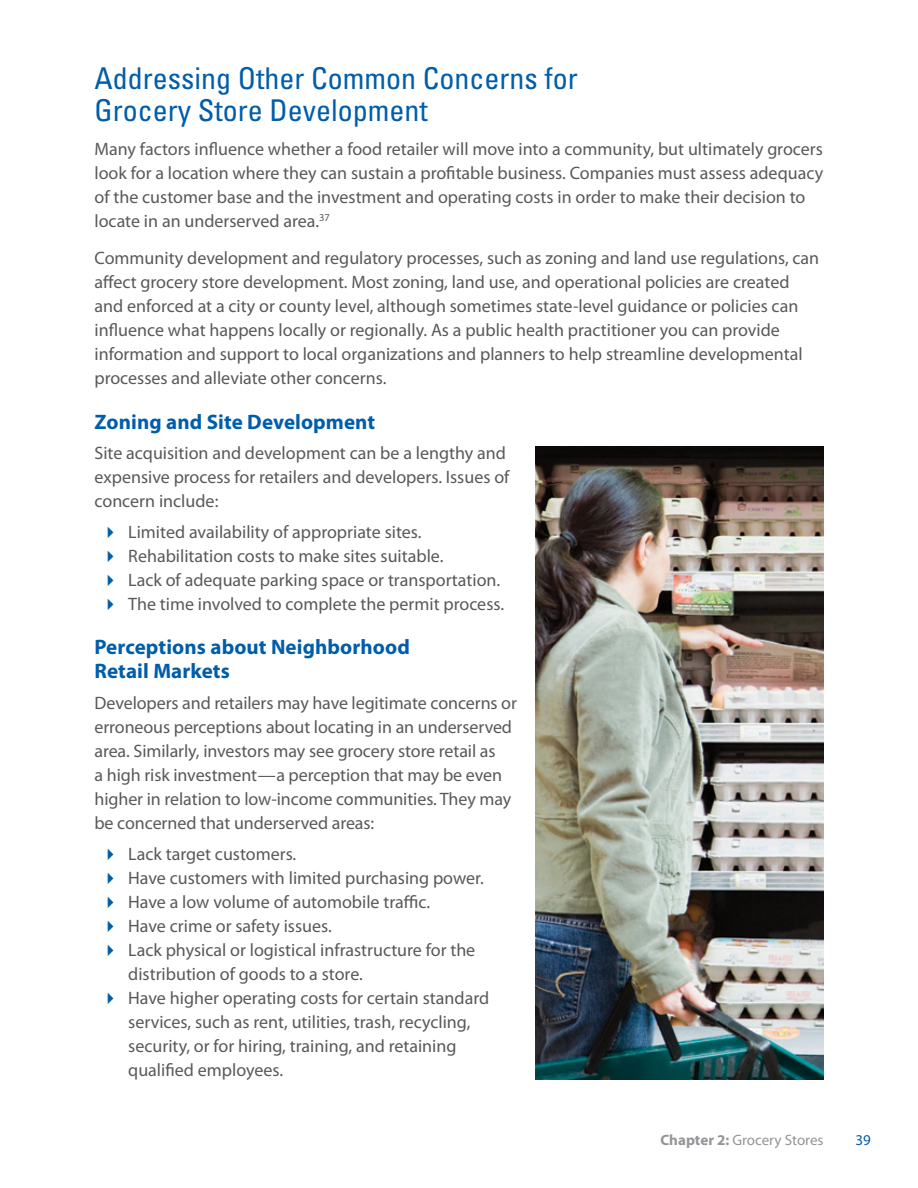
<style>
.page{position:relative;width:918px;height:1188px;background:#fff}
.page>*{position:absolute;margin:0;border:0;box-sizing:border-box;transform-origin:0 0}
.t1{font:condensed 30px/31.5px "Univers LT Std";color:#005daa}
.t2{font:700 21px/24px "Myriad Pro";letter-spacing:.005em;color:#005daa}
.t3{font:18px/24px "Myriad Pro";color:#58595b}
.t4{font:15px "Myriad Pro";color:#939598}
.t5{font:15px "Myriad Pro";color:#005daa}
.s1{font-weight:700}
</style>
<div class="page">
<img style="left:536px;top:446px;width:288px;height:634px">
<h3 class="t1" style="left:94px;top:62px;width:485px">Addressing Other Common Concerns for<br>Grocery Store Development</h3>
<p class="t3" style="left:94px;top:137px;width:730px">Many factors influence whether a food retailer will move into a community, but ultimately grocers look for a location where they can sustain a profitable business. Companies must assess adequacy of the customer base and the investment and operating costs in order to make their decision to locate in an underserved area.<sup>37</sup></p>
<p class="t3" style="left:95px;top:246px;width:726px">Community development and regulatory processes, such as zoning and land use regulations, can affect grocery store development. Most zoning, land use, and operational policies are created and enforced at a city or county level, although sometimes state-level guidance or policies can influence what happens locally or regionally. As a public health practitioner you can provide information and support to local organizations and planners to help streamline developmental processes and alleviate other concerns.</p>
<h4 class="t2" style="left:94px;top:410px;width:282px">Zoning and Site Development</h4>
<p class="t3" style="left:94px;top:441px;width:416px">Site acquisition and development can be a lengthy and expensive process for retailers and developers. Issues of concern include:</p>
<p class="t3" style="left:128px;top:520px;width:295px">Limited availability of appropriate sites.</p>
<p class="t3" style="left:128px;top:544px;width:317px">Rehabilitation costs to make sites suitable.</p>
<p class="t3" style="left:128px;top:568px;width:374px">Lack of adequate parking space or transportation.</p>
<p class="t3" style="left:128px;top:592px;width:377px">The time involved to complete the permit process.</p>
<h4 class="t2" style="left:94px;top:636px;width:317px">Perceptions about Neighborhood<br>Retail Markets</h4>
<p class="t3" style="left:94px;top:691px;width:424px">Developers and retailers may have legitimate concerns or erroneous perceptions about locating in an underserved area. Similarly, investors may see grocery store retail as<br>a high risk investment—a perception that may be even higher in relation to low-income communities. They may be concerned that underserved areas:</p>
<p class="t3" style="left:128px;top:842px;width:170px">Lack target customers.</p>
<p class="t3" style="left:128px;top:866px;width:357px">Have customers with limited purchasing power.</p>
<p class="t3" style="left:128px;top:890px;width:303px">Have a low volume of automobile traffic.</p>
<p class="t3" style="left:128px;top:914px;width:205px">Have crime or safety issues.</p>
<p class="t3" style="left:128px;top:938px;width:349px">Lack physical or logistical infrastructure for the distribution of goods to a store.</p>
<p class="t3" style="left:128px;top:986px;width:362px">Have higher operating costs for certain standard services, such as rent, utilities, trash, recycling, security, or for hiring, training, and retaining qualified employees.</p>
<p class="t4" style="left:660px;top:1131px;width:165px"><span class="s1">Chapter 2:</span> Grocery Stores</p>
<p class="t5" style="left:855px;top:1131px;width:17px">39</p>
</div>
